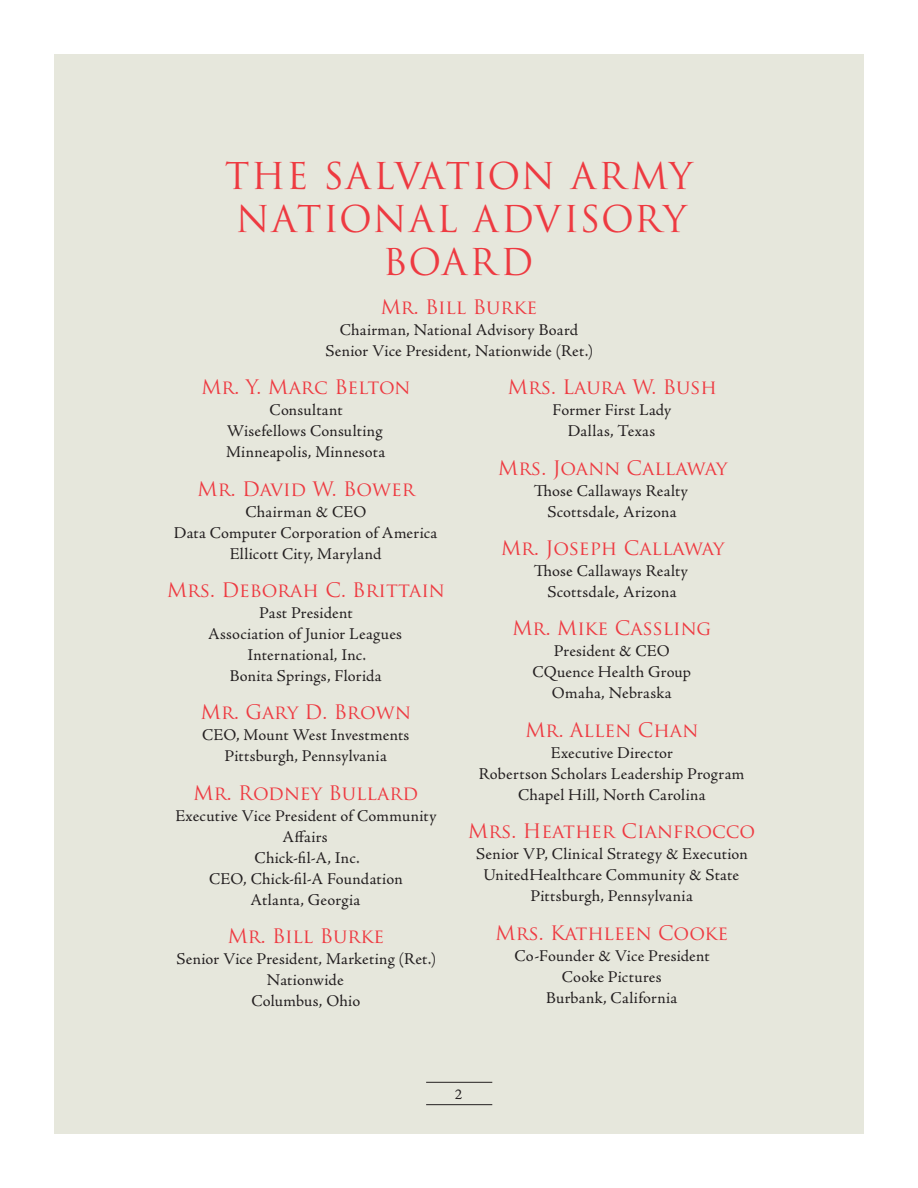
<style>
.page{position:relative;width:918px;height:1188px;background:#fff}
.page>*{position:absolute;margin:0;border:0;box-sizing:border-box;transform-origin:0 0}
.t1{font:36px/43.2px "Trajan Pro";letter-spacing:.03em;color:#ee3a41;text-align:center}
.Board_Members{font:19.5px "Trajan Pro";color:#ee3a41}
.Board_Members-2{font:16.5px/21px "Adobe Jenson Pro";letter-spacing:.015em;color:#231f20;text-align:center}
.t2{font:15px "Adobe Jenson Pro";color:#231f20}
</style>
<div class="page">
<div style="left:54px;top:54px;width:810px;height:1080px;background:#e6e7dc"></div>
<hr style="left:426px;top:1082px;width:66px;height:1px;background:#231f20">
<hr style="left:426px;top:1104px;width:66px;height:1px;background:#231f20">
<p class="t1" style="left:225px;top:154px;width:470px">THE SALVATION ARMY<br>NATIONAL ADVISORY<br>BOARD</p>
<p class="Board_Members" style="left:380px;top:294px;width:158px">Mr. Bill Burke</p>
<p class="Board_Members-2" style="left:325px;top:319px;width:269px">Chairman, National Advisory Board<br>Senior Vice President, Nationwide (Ret.)</p>
<p class="Board_Members" style="left:201px;top:375px;width:211px">Mr. Y. Marc Belton</p>
<p class="Board_Members-2" style="left:226px;top:400px;width:161px">Consultant<br>Wisefellows Consulting<br>Minneapolis, Minnesota</p>
<p class="Board_Members" style="left:197px;top:476px;width:219px">Mr. David W. Bower</p>
<p class="Board_Members-2" style="left:174px;top:501px;width:265px">Chairman &amp; CEO<br>Data Computer Corporation of America<br>Ellicott City, Maryland</p>
<p class="Board_Members" style="left:167px;top:578px;width:280px">Mrs. Deborah C. Brittain</p>
<p class="Board_Members-2" style="left:208px;top:603px;width:195px">Past President<br>Association of Junior Leagues<br>International, Inc.<br>Bonita Springs, Florida</p>
<p class="Board_Members" style="left:201px;top:700px;width:212px">Mr. Gary D. Brown</p>
<p class="Board_Members-2" style="left:202px;top:725px;width:209px">CEO, Mount West Investments<br>Pittsburgh, Pennsylvania</p>
<p class="Board_Members" style="left:193px;top:780px;width:227px">Mr. Rodney Bullard</p>
<p class="Board_Members-2" style="left:175px;top:805px;width:263px">Executive Vice President of Community<br>Affairs<br>Chick-fil-A, Inc.<br>CEO, Chick-fil-A Foundation<br>Atlanta, Georgia</p>
<p class="Board_Members" style="left:227px;top:924px;width:158px">Mr. Bill Burke</p>
<p class="Board_Members-2" style="left:176px;top:949px;width:262px">Senior Vice President, Marketing (Ret.)<br>Nationwide<br>Columbus, Ohio</p>
<p class="Board_Members" style="left:508px;top:375px;width:211px">Mrs. Laura W. Bush</p>
<p class="Board_Members-2" style="left:553px;top:400px;width:120px">Former First Lady<br>Dallas, Texas</p>
<p class="Board_Members" style="left:498px;top:455px;width:231px">Mrs. Joann Callaway</p>
<p class="Board_Members-2" style="left:534px;top:480px;width:156px">Those Callaways Realty<br>Scottsdale, Arizona</p>
<p class="Board_Members" style="left:501px;top:536px;width:225px">Mr. Joseph Callaway</p>
<p class="Board_Members-2" style="left:534px;top:561px;width:156px">Those Callaways Realty<br>Scottsdale, Arizona</p>
<p class="Board_Members" style="left:512px;top:616px;width:201px">Mr. Mike Cassling</p>
<p class="Board_Members-2" style="left:533px;top:641px;width:160px">President &amp; CEO<br>CQuence Health Group<br>Omaha, Nebraska</p>
<p class="Board_Members" style="left:525px;top:717px;width:175px">Mr. Allen Chan</p>
<p class="Board_Members-2" style="left:479px;top:742px;width:267px">Executive Director<br>Robertson Scholars Leadership Program<br>Chapel Hill, North Carolina</p>
<p class="Board_Members" style="left:468px;top:819px;width:289px">Mrs. Heather Cianfrocco</p>
<p class="Board_Members-2" style="left:476px;top:844px;width:273px">Senior VP, Clinical Strategy &amp; Execution<br>UnitedHealthcare Community &amp; State<br>Pittsburgh, Pennsylvania</p>
<p class="Board_Members" style="left:495px;top:920px;width:235px">Mrs. Kathleen Cooke</p>
<p class="Board_Members-2" style="left:515px;top:945px;width:197px">Co-Founder &amp; Vice President<br>Cooke Pictures<br>Burbank, California</p>
<p class="t2" style="left:455px;top:1086px;width:9px">2</p>
</div>
